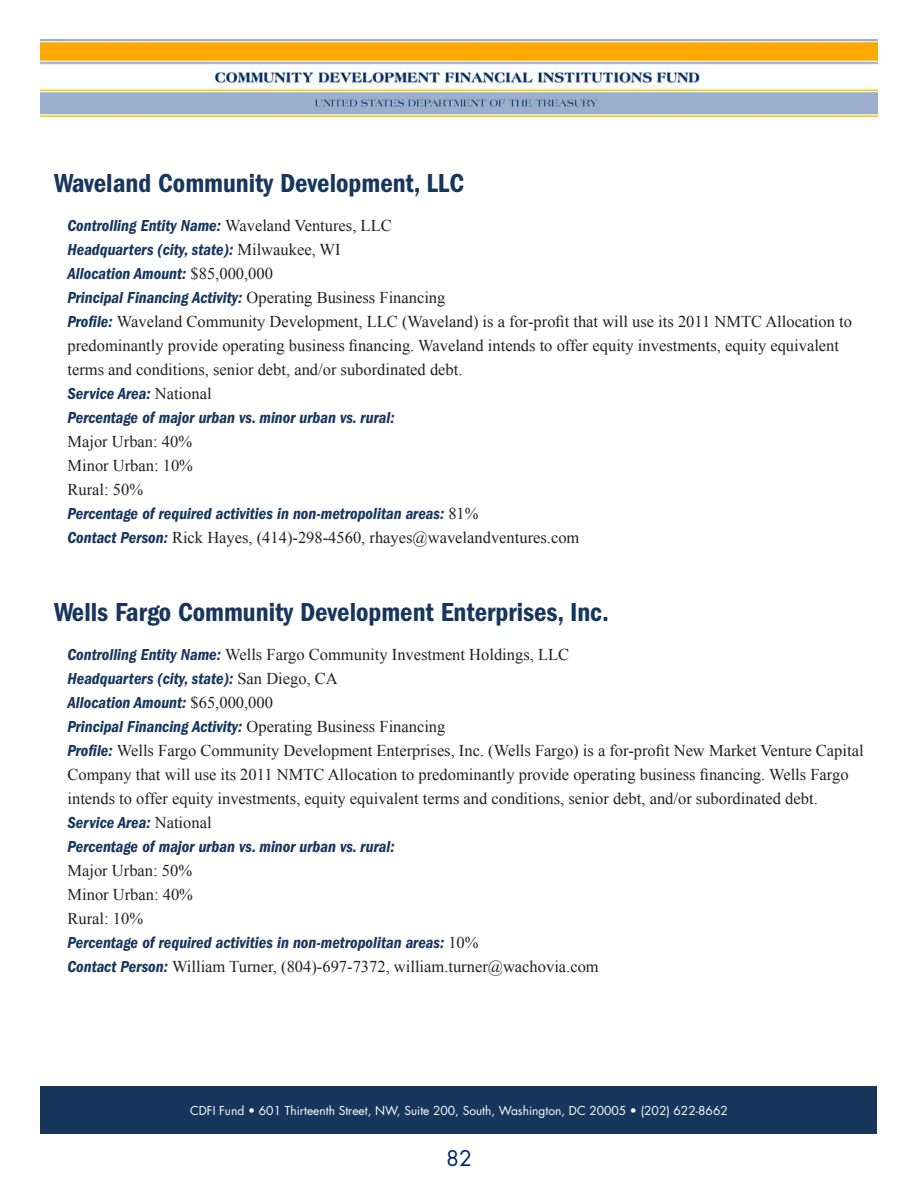
<style>
.page{position:relative;width:918px;height:1188px;background:#fff}
.page>*{position:absolute;margin:0;border:0;box-sizing:border-box;transform-origin:0 0}
.Paragraph_Style_5{font:600 condensed 27px "Franklin Gothic";color:#17365d}
.t1{font:21px "Futura";color:#002673}
.t2{font:16.5px/24px "Times New Roman";color:#231f20}
.t3{font:12px "Futura";color:#fff}
.s1{font-family:"Franklin Gothic";font-weight:600;font-style:italic;font-stretch:condensed;color:#17365d}
</style>
<div class="page">
<img style="left:40px;top:39px;width:838px;height:77px">
<div style="left:40px;top:1086px;width:838px;height:48px;background:#16365c"></div>
<p class="Paragraph_Style_5" style="left:54px;top:168px;width:412px">Waveland Community Development, LLC</p>
<p class="t2" style="left:68px;top:214px;width:786px"><span class="s1">Controlling Entity Name:</span> Waveland Ventures, LLC<br><span class="s1">Headquarters (city, state):</span> Milwaukee, WI<br><span class="s1">Allocation Amount:</span> $85,000,000<br><span class="s1">Principal Financing Activity:</span> Operating Business Financing<br><span class="s1">Profile:</span> Waveland Community Development, LLC (Waveland) is a for-profit that will use its 2011 NMTC Allocation to predominantly provide operating business financing. Waveland intends to offer equity investments, equity equivalent terms and conditions, senior debt, and/or subordinated debt.<br><span class="s1">Service Area:</span> National<br><span class="s1">Percentage of major urban vs. minor urban vs. rural:<br></span>Major Urban: 40%<br>Minor Urban: 10%<br>Rural: 50%<br><span class="s1">Percentage of required activities in non-metropolitan areas:</span> 81%<br><span class="s1">Contact Person:</span> Rick Hayes, (414)-298-4560, rhayes@wavelandventures.com</p>
<p class="Paragraph_Style_5" style="left:54px;top:597px;width:557px">Wells Fargo Community Development Enterprises, Inc.</p>
<p class="t2" style="left:68px;top:643px;width:798px"><span class="s1">Controlling Entity Name:</span> Wells Fargo Community Investment Holdings, LLC<br><span class="s1">Headquarters (city, state):</span> San Diego, CA<br><span class="s1">Allocation Amount:</span> $65,000,000<br><span class="s1">Principal Financing Activity:</span> Operating Business Financing<br><span class="s1">Profile:</span> Wells Fargo Community Development Enterprises, Inc. (Wells Fargo) is a for-profit New Market Venture Capital Company that will use its 2011 NMTC Allocation to predominantly provide operating business financing. Wells Fargo intends to offer equity investments, equity equivalent terms and conditions, senior debt, and/or subordinated debt.<br><span class="s1">Service Area:</span> National<br><span class="s1">Percentage of major urban vs. minor urban vs. rural:<br></span>Major Urban: 50%<br>Minor Urban: 40%<br>Rural: 10%<br><span class="s1">Percentage of required activities in non-metropolitan areas:</span> 10%<br><span class="s1">Contact Person:</span> William Turner, (804)-697-7372, william.turner@wachovia.com</p>
<p class="t3" style="left:190px;top:1103px;width:539px">CDFI Fund • 601 Thirteenth Street, NW, Suite 200, South, Washington, DC 20005 • (202) 622-8662</p>
<p class="t1" style="left:446px;top:1145px;width:27px">82</p>
</div>
